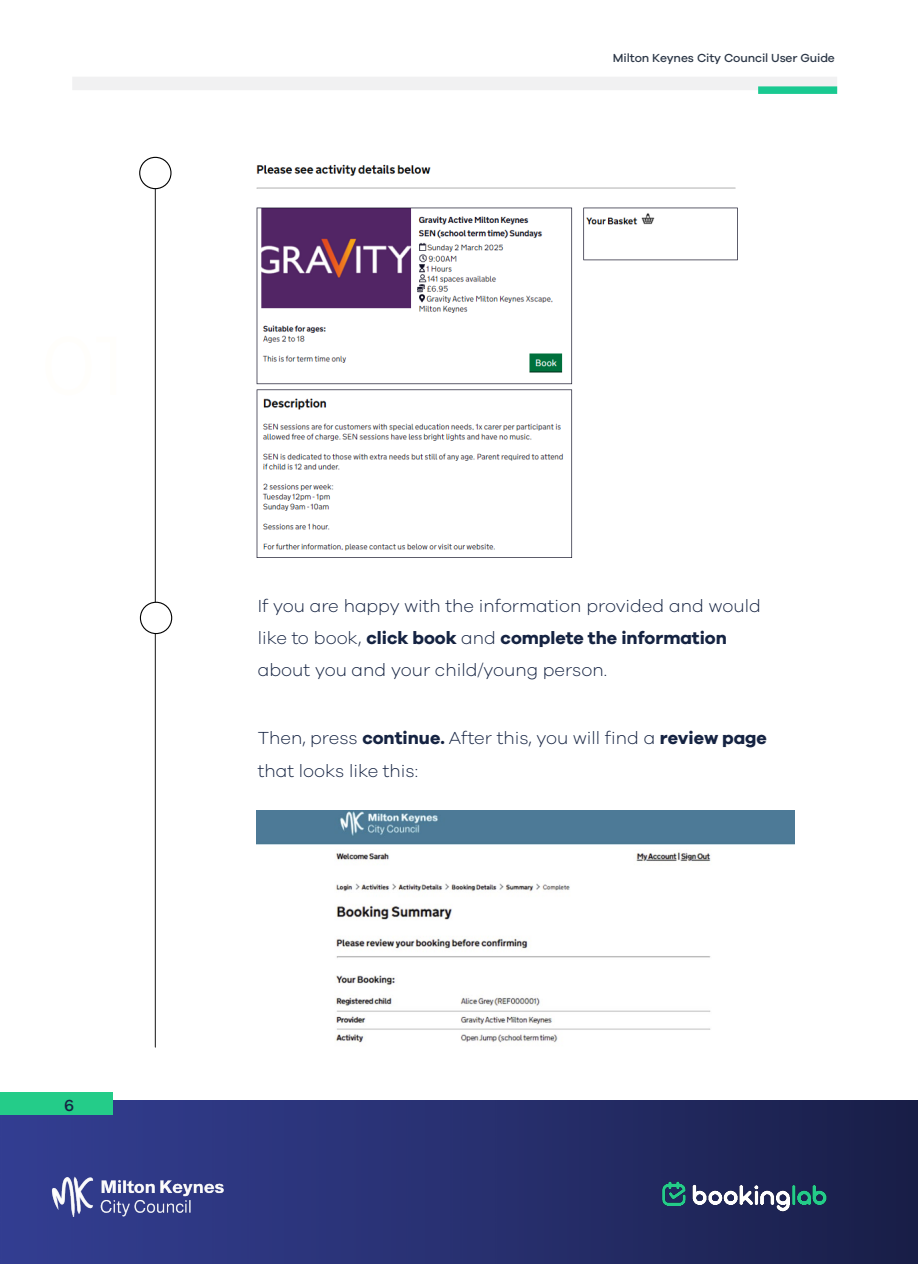
<style>
.page{position:relative;width:918px;height:1264px;background:#fff}
.page>*{position:absolute;margin:0;border:0;box-sizing:border-box;transform-origin:0 0}
.t1{font:300 18px/32.4px "Galano Grotesque";color:#152342}
.t2{font:500 16.5px "Galano Grotesque";color:#152342}
.t3{font:500 12px "Galano Grotesque";letter-spacing:-.01em;color:#2c3747}
.s1{font-weight:700}
</style>
<div class="page">
<div style="left:72px;top:77px;width:765px;height:13px;background:#f1f1f2"></div>
<div style="left:758px;top:86px;width:79px;height:8px;background:#19c991"></div>
<img style="left:0;top:1100px;width:918px;height:163px">
<div style="left:0;top:1091px;width:113px;height:23px;background:#24cc89"></div>
<img style="left:650px;top:1175px;width:187px;height:38px">
<img style="left:49px;top:1172px;width:179px;height:44px">
<hr style="left:155px;top:159px;width:1px;height:887px;background:#2e2e2e">
<img style="left:256px;top:164px;width:482px;height:393px">
<div style="left:140px;top:157px;width:31px;height:32px;background:#fff;border-radius:50%"></div>
<div style="left:139px;top:157px;width:33px;height:32px;border:1px solid #000;border-radius:50%"></div>
<div style="left:140px;top:602px;width:32px;height:31px;background:#fff;border-radius:50%"></div>
<div style="left:140px;top:601px;width:32px;height:33px;border:1px solid #000;border-radius:50%"></div>
<img style="left:256px;top:810px;width:539px;height:233px">
<p class="t3" style="left:613px;top:51px;width:223px">Milton Keynes City Council User Guide</p>
<p class="t2" style="left:64px;top:1095px;width:12px">6</p>
<p class="t1" style="left:258px;top:588px;width:504px">If you are happy with the information provided and would like to book, <span class="s1">click book</span> and <span class="s1">complete the information </span>about you and your child/young person.</p>
<p class="t1" style="left:258px;top:721px;width:511px">Then, press <span class="s1">continue.</span> After this, you will find a <span class="s1">review page </span>that looks like this:</p>
</div>
